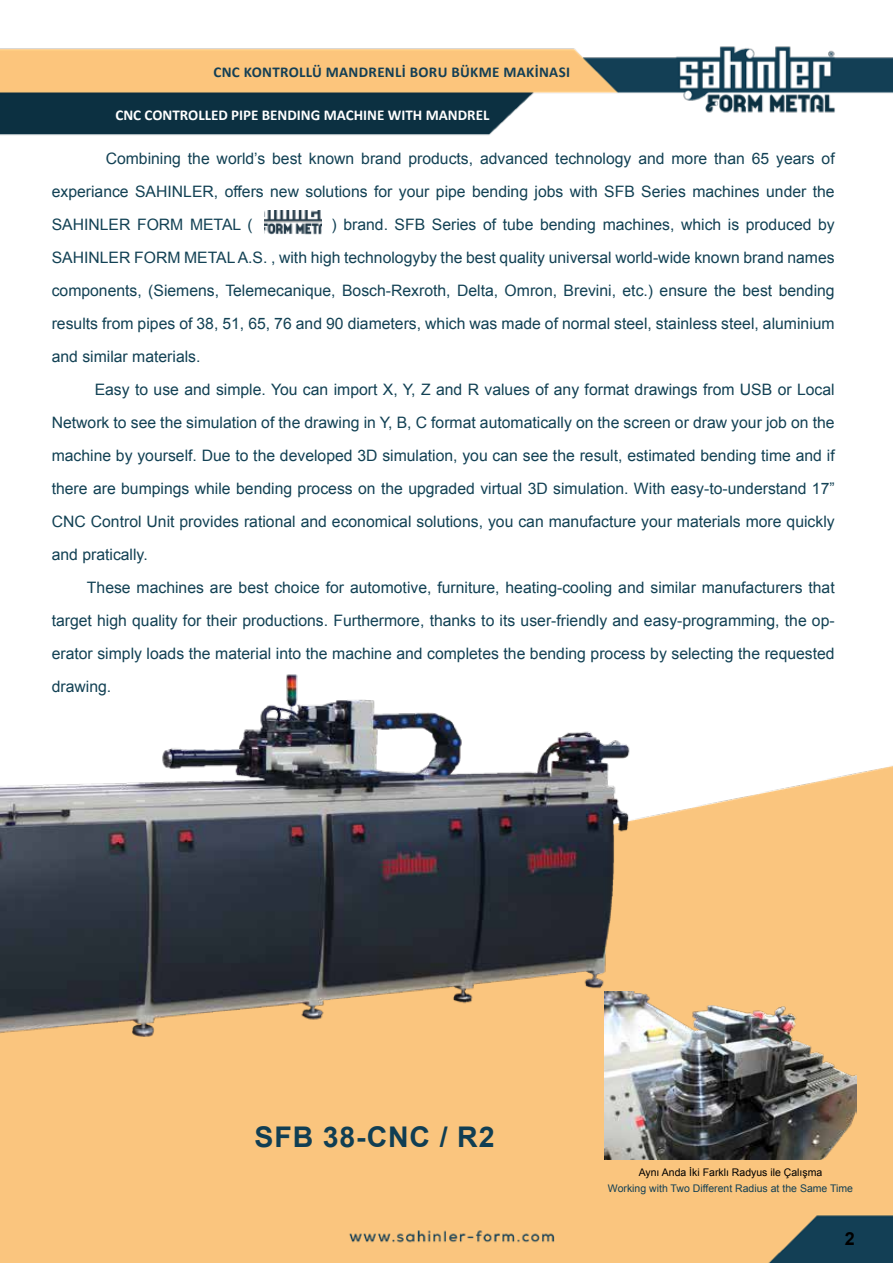
<style>
.page{position:relative;width:893px;height:1263px;background:#fff}
.page>*{position:absolute;margin:0;border:0;box-sizing:border-box;transform-origin:0 0}
.t1{font:700 28.5px "Arial";letter-spacing:.03em;color:#103e53}
.t2{font:700 18px "Arial";color:#000}
.t3{font:15.75px/33px "Arial";color:#124154;text-align:justify}
.t4{font:700 15px "Calibri";color:#fff}
.t5{font:700 15px "Calibri";letter-spacing:.02em;color:#143f55}
.t6{font:10.5px "Arial";color:#134054}
.t7{font:10.5px "Arial";color:#000}
</style>
<div class="page">
<img style="left:0;top:46px;width:893px;height:1217px">
<img style="left:264px;top:210px;width:57px;height:24px">
<img style="left:0;top:670px;width:653px;height:436px">
<img style="left:604px;top:991px;width:253px;height:169px">
<p class="t5" style="left:214px;top:62px;width:358px">CNC KONTROLLÜ MANDRENLİ BORU BÜKME MAKİNASI</p>
<p class="t4" style="left:115px;top:106px;width:375px">CNC CONTROLLED PIPE BENDING MACHINE WITH MANDREL</p>
<p class="t3" style="left:52px;top:142px;width:784px;text-indent:54px">Combining the world’s best known brand products, advanced technology and more than 65 years of experiance SAHINLER, offers new solutions for your pipe bending jobs with SFB Series machines under the SAHINLER FORM METAL (</p>
<p class="t3" style="left:52px;top:208px;width:784px;text-indent:280px">) brand. SFB Series of tube bending machines, which is produced by SAHINLER FORM METALA.S. , with high technologyby the best quality universal world-wide known brand names components, (Siemens, Telemecanique, Bosch-Rexroth, Delta, Omron, Brevini, etc.) ensure the best bending results from pipes of 38, 51, 65, 76 and 90 diameters, which was made of normal steel, stainless steel, aluminium and similar materials.</p>
<p class="t3" style="left:52px;top:373px;width:785px;text-indent:43px">Easy to use and simple. You can import X, Y, Z and R values of any format drawings from USB or Local Network to see the simulation of the drawing in Y, B, C format automatically on the screen or draw your job on the machine by yourself. Due to the developed 3D simulation, you can see the result, estimated bending time and if there are bumpings while bending process on the upgraded virtual 3D simulation. With easy-to-understand 17” CNC Control Unit provides rational and economical solutions, you can manufacture your materials more quickly and pratically.</p>
<p class="t3" style="left:52px;top:571px;width:784px;text-indent:35px">These machines are best choice for automotive, furniture, heating-cooling and similar manufacturers that target high quality for their productions. Furthermore, thanks to its user-friendly and easy-programming, the op&shy;erator simply loads the material into the machine and completes the bending process by selecting the requested drawing.</p>
<h1 class="t1" style="left:255px;top:1117px;width:241px">SFB 38-CNC / R2</h1>
<p class="t7" style="left:639px;top:1165px;width:185px">Aynı Anda İki Farklı Radyus ile Çalışma</p>
<p class="t6" style="left:608px;top:1181px;width:247px">Working with Two Different Radius at the Same Time</p>
<p class="t2" style="left:845px;top:1225px;width:12px">2</p>
</div>
